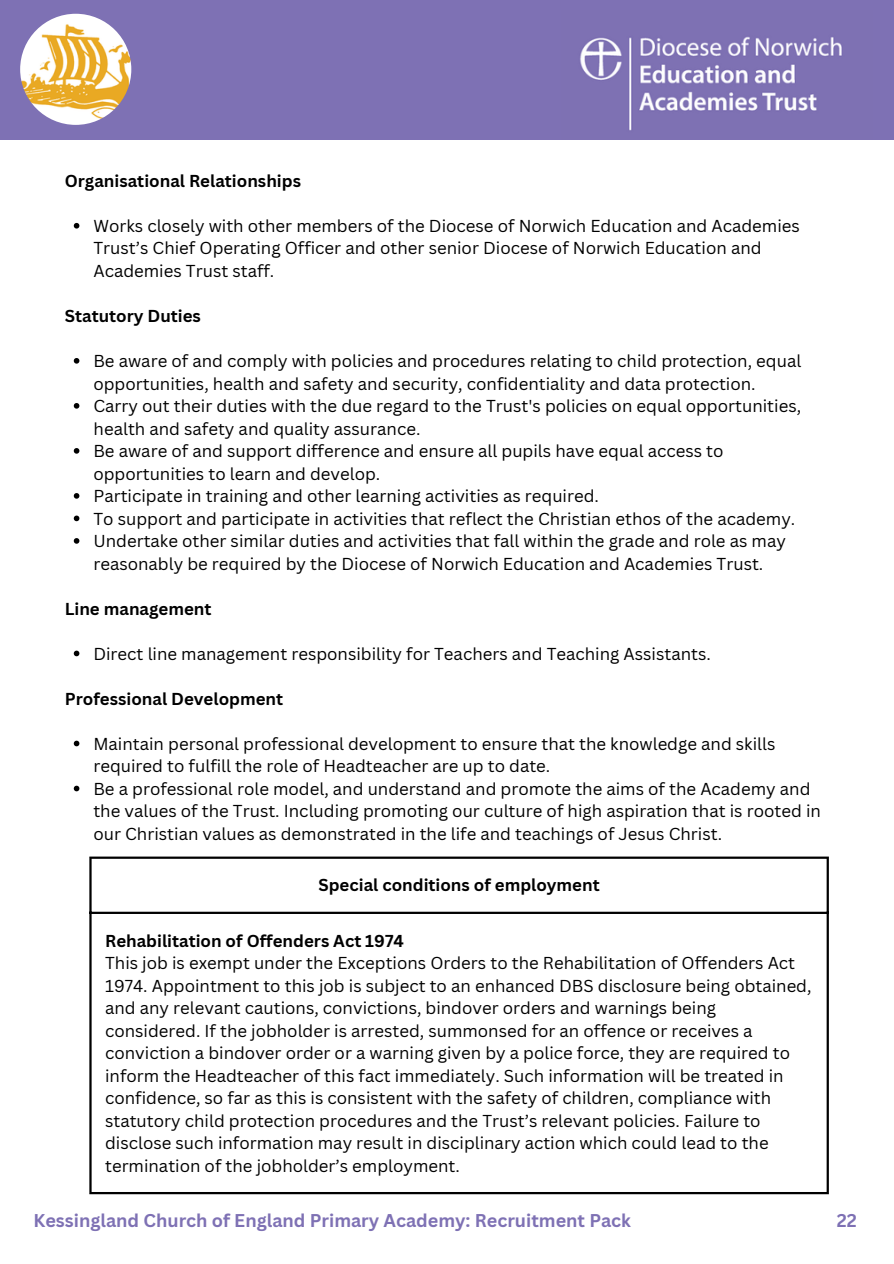
<style>
.page{position:relative;width:894px;height:1264px;background:#fff}
.page>*{position:absolute;margin:0;border:0;box-sizing:border-box;transform-origin:0 0}
.t1{font:700 18px "Canva Sans";color:#7e71b4}
.t2{font:16.8px/22.5px "Canva Sans";color:#000}
.t3{font:700 16.8px "Canva Sans";color:#000}
</style>
<div class="page">
<div style="left:0;top:0;width:893px;height:1263px;background:#7e71b4"></div>
<div style="left:0;top:140px;width:893px;height:1123px;background:#fff"></div>
<img style="left:580px;top:37px;width:262px;height:94px">
<img style="left:20px;top:14px;width:111px;height:111px;border-radius:50%">
<svg style="left:74px;top:223px;width:5px;height:5px"></svg>
<svg style="left:74px;top:358px;width:5px;height:5px"></svg>
<svg style="left:74px;top:403px;width:5px;height:5px"></svg>
<svg style="left:74px;top:448px;width:5px;height:5px"></svg>
<svg style="left:74px;top:493px;width:5px;height:5px"></svg>
<svg style="left:74px;top:515px;width:5px;height:6px"></svg>
<svg style="left:74px;top:538px;width:5px;height:5px"></svg>
<svg style="left:74px;top:650px;width:5px;height:6px"></svg>
<svg style="left:74px;top:740px;width:5px;height:6px"></svg>
<svg style="left:74px;top:785px;width:5px;height:6px"></svg>
<hr style="left:89px;top:858px;width:3px;height:333px;background:#000">
<hr style="left:826px;top:858px;width:2px;height:333px;background:#000">
<hr style="left:89px;top:856px;width:739px;height:2px;background:#000">
<hr style="left:89px;top:911px;width:739px;height:3px;background:#000">
<hr style="left:89px;top:1191px;width:739px;height:3px;background:#000">
<h1 class="t3" style="left:65px;top:169px;width:238px">Organisational Relationships</h1>
<p class="t2" style="left:93px;top:214px;width:707px">Works closely with other members of the Diocese of Norwich Education and Academies<br>Trust’s Chief Operating Officer and other senior Diocese of Norwich Education and<br>Academies Trust staff.</p>
<h1 class="t3" style="left:65px;top:304px;width:138px">Statutory Duties</h1>
<p class="t2" style="left:93px;top:349px;width:709px">Be aware of and comply with policies and procedures relating to child protection, equal opportunities, health and safety and security, confidentiality and data protection.</p>
<p class="t2" style="left:93px;top:394px;width:709px">Carry out their duties with the due regard to the Trust's policies on equal opportunities,</p>
<p class="t2" style="left:94px;top:417px;width:328px">health and safety and quality assurance.</p>
<p class="t2" style="left:93px;top:439px;width:631px">Be aware of and support difference and ensure all pupils have equal access to opportunities to learn and develop.</p>
<p class="t2" style="left:93px;top:484px;width:507px">Participate in training and other learning activities as required.</p>
<p class="t2" style="left:93px;top:507px;width:703px">To support and participate in activities that reflect the Christian ethos of the academy.</p>
<p class="t2" style="left:93px;top:529px;width:694px">Undertake other similar duties and activities that fall within the grade and role as may reasonably be required by the Diocese of Norwich Education and Academies Trust.</p>
<h1 class="t3" style="left:65px;top:596px;width:148px">Line management</h1>
<p class="t2" style="left:93px;top:642px;width:618px">Direct line management responsibility for Teachers and Teaching Assistants.</p>
<h1 class="t3" style="left:65px;top:686px;width:220px">Professional Development</h1>
<p class="t2" style="left:93px;top:732px;width:683px">Maintain personal professional development to ensure that the knowledge and skills required to fulfill the role of Headteacher are up to date.</p>
<p class="t2" style="left:93px;top:777px;width:729px">Be a professional role model, and understand and promote the aims of the Academy and the values of the Trust. Including promoting our culture of high aspiration that is rooted in our Christian values as demonstrated in the life and teachings of Jesus Christ.</p>
<p class="t3" style="left:318px;top:873px;width:283px">Special conditions of employment</p>
<p class="t3" style="left:105px;top:928px;width:300px">Rehabilitation of Offenders Act 1974</p>
<p class="t2" style="left:105px;top:951px;width:707px">This job is exempt under the Exceptions Orders to the Rehabilitation of Offenders Act 1974. Appointment to this job is subject to an enhanced DBS disclosure being obtained, and any relevant cautions, convictions, bindover orders and warnings being considered. If the jobholder is arrested, summonsed for an offence or receives a conviction a bindover order or a warning given by a police force, they are required to inform the Headteacher of this fact immediately. Such information will be treated in confidence, so far as this is consistent with the safety of children, compliance with statutory child protection procedures and the Trust’s relevant policies. Failure to disclose such information may result in disciplinary action which could lead to the termination of the jobholder’s employment.</p>
<h1 class="t1" style="left:34px;top:1207px;width:598px">Kessingland Church of England Primary Academy: Recruitment Pack</h1>
<p class="t1" style="left:836px;top:1208px;width:22px">22</p>
</div>
